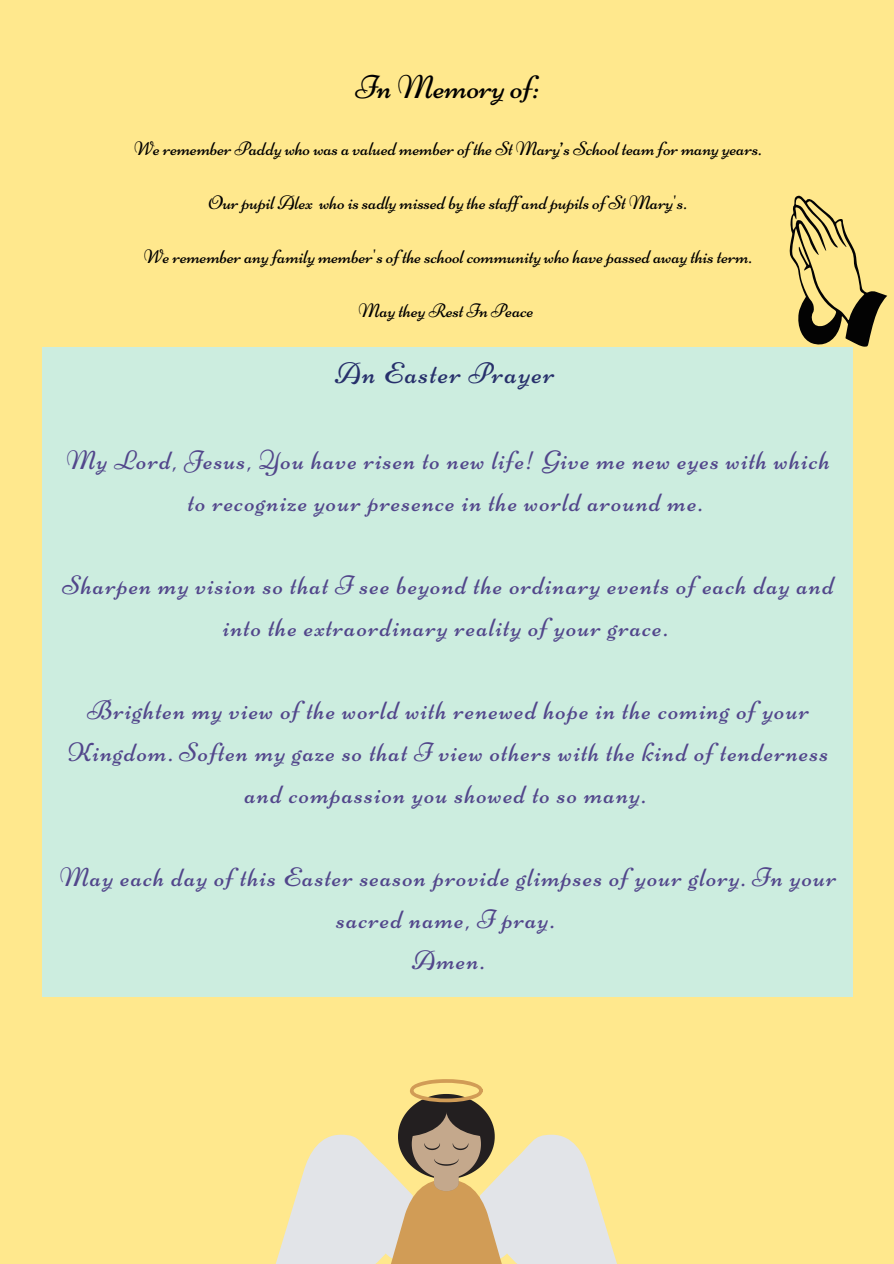
<style>
.page{position:relative;width:894px;height:1264px;background:#fff}
.page>*{position:absolute;margin:0;border:0;box-sizing:border-box;transform-origin:0 0}
.t1{font:33px "Niconne";color:#000}
.t2{font:29.7px "Niconne";letter-spacing:.05em;color:#27306b}
.t3{font:26.7px/41.7px "Niconne";letter-spacing:.05em;color:#52468b;text-align:center}
.t4{font:19.5px "Niconne";color:#000}
</style>
<div class="page">
<div style="left:0;top:0;width:893px;height:1263px;background:#ffe88d"></div>
<div style="left:42px;top:347px;width:809px;height:649px;background:#cceddf"></div>
<svg style="left:276px;top:1079px;width:341px;height:184px"></svg>
<svg style="left:789px;top:195px;width:98px;height:152px"></svg>
<p class="t1" style="left:356px;top:68px;width:185px">In Memory of:</p>
<p class="t4" style="left:134px;top:137px;width:628px">We remember Paddy who was a valued member of the St Mary’s School team for many years.</p>
<p class="t4" style="left:209px;top:191px;width:479px">Ourpupil Alex who is sadly missed by the staf and pupils of St Mary's.</p>
<p class="t4" style="left:144px;top:245px;width:609px">We remember any family member's of the school community who have passed away this term.</p>
<p class="t4" style="left:358px;top:299px;width:176px">May they Rest In Peace</p>
<p class="t2" style="left:335px;top:356px;width:221px">An Easter Prayer</p>
<p class="t3" style="left:66px;top:439px;width:764px">My Lord, Jesus, You have risen to new life! Give me new eyes with which to recognize your presence in the world around me.</p>
<p class="t3" style="left:62px;top:564px;width:772px">Sharpen my vision so that I see beyond the ordinary events of each day and into the extraordinary reality of your grace.</p>
<p class="t3" style="left:68px;top:689px;width:761px">Brighten my view of the world with renewed hope in the coming of your<br>Kingdom. Soften my gaze so that I view others with the kind of tenderness and compassion you showed to so many.</p>
<p class="t3" style="left:60px;top:856px;width:777px">May each day of this Easter season provide glimpses of your glory. In your sacred name, I pray.</p>
<p class="t3" style="left:412px;top:939px;width:74px">Amen.</p>
</div>
